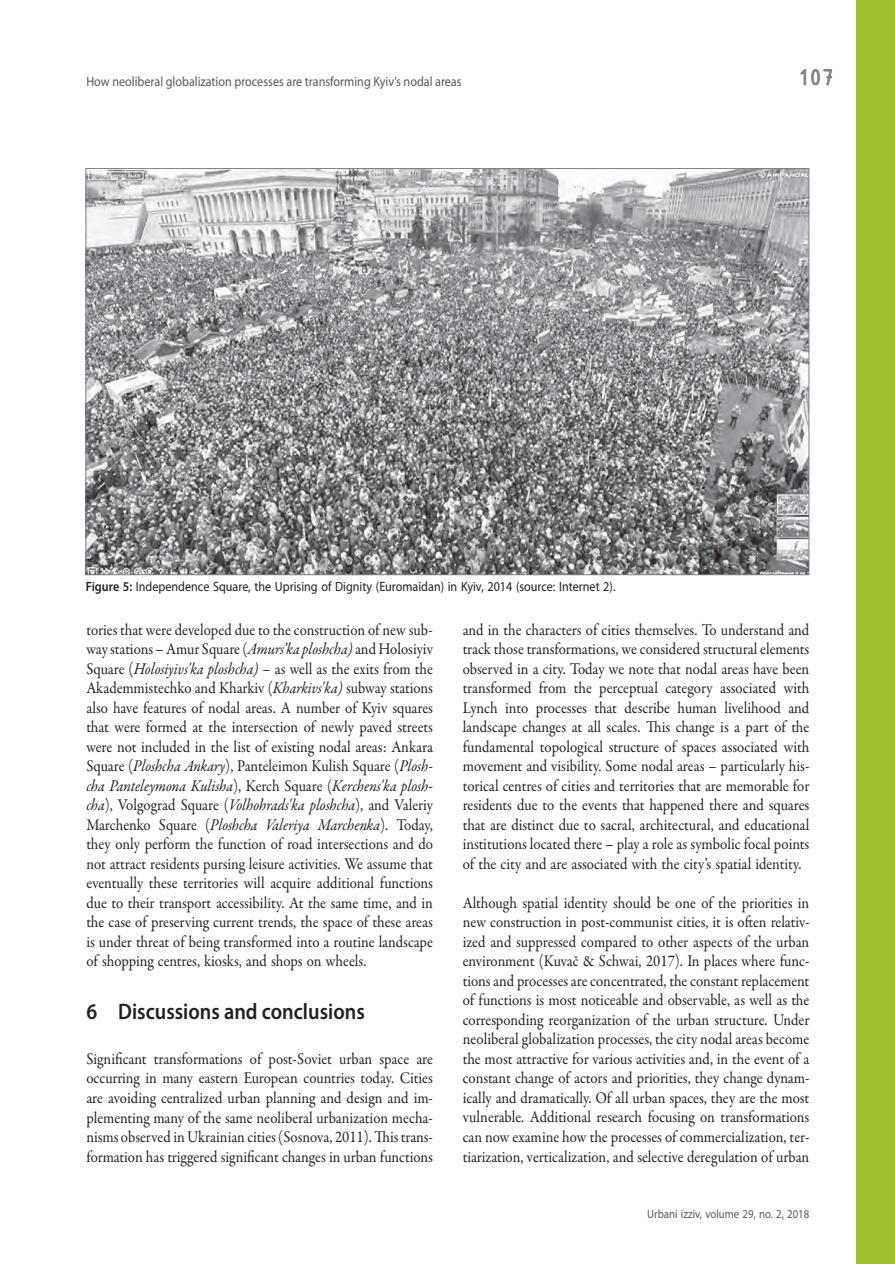
<style>
.page{position:relative;width:895px;height:1264px;background:#fff}
.page>*{position:absolute;margin:0;border:0;box-sizing:border-box;transform-origin:0 0}
.t1{font:24px "ISOCTEUR";color:#808285}
.t2{font:600 22.5px "Myriad Pro";color:#231f20;scale:.9 1}
.t3{font:16.5px/19.5px "Garamond Premr Pro";color:#231f20;text-align:justify;scale:.9 1}
.t4{font:13.5px "Myriad Pro";color:#231f20;scale:.9 1}
.t5{font:13.5px "Myriad Pro";color:#57585a;scale:.9 1}
.t6{font:12px "Myriad Pro";color:#57585a;scale:.9 1}
.s1{font-weight:600}
.s2{font-style:italic}
</style>
<div class="page">
<svg style="left:800px;top:69px;width:32px;height:17px"></svg>
<div style="left:856px;top:0;width:39px;height:1264px;background:#a1c030"></div>
<img style="left:88px;top:170px;width:719px;height:403px">
<p class="t5" style="left:86px;top:74px;width:418px">How neoliberal globalization processes are transforming Kyiv’s nodal areas</p>
<h1 class="t1" style="left:795px;top:62px;width:43px">107</h1>
<p class="t4" style="left:86px;top:578px;width:590px"><span class="s1">Figure 5:</span> Independence Square, the Uprising of Dignity (Euromaidan) in Kyiv, 2014 (source: Internet 2).</p>
<p class="t3" style="left:86px;top:620px;width:387px">tories that were developed due to the construction of new sub&shy;way stations – Amur Square (<span class="s2">Amurs’ka ploshcha)</span> and Holosiyiv Square (<span class="s2">Holosiyivs'ka ploshcha)</span> – as well as the exits from the Akademmistechko and Kharkiv (<span class="s2">Kharkivs'ka)</span> subway stations also have features of nodal areas. A number of Kyiv squares that were formed at the intersection of newly paved streets were not included in the list of existing nodal areas: Ankara Square (<span class="s2">Ploshcha Ankary</span>), Panteleimon Kulish Square (<span class="s2">Plosh&shy;cha Panteleymona Kulisha</span>), Kerch Square (<span class="s2">Kerchens'ka plosh&shy;cha</span>), Volgograd Square (<span class="s2">Volhohrads'ka ploshcha</span>), and Valeriy Marchenko Square (<span class="s2">Ploshcha Valeriya Marchenka</span>). Today, they only perform the function of road intersections and do not attract residents pursing leisure activities. We assume that eventually these territories will acquire additional functions due to their transport accessibility. At the same time, and in the case of preserving current trends, the space of these areas is under threat of being transformed into a routine landscape of shopping centres, kiosks, and shops on wheels.</p>
<h2 class="t2" style="left:86px;top:997px;width:311px">6 Discussions and conclusions</h2>
<p class="t3" style="left:86px;top:1049px;width:387px">Significant transformations of post-Soviet urban space are occurring in many eastern European countries today. Cities are avoiding centralized urban planning and design and im&shy;plementing many of the same neoliberal urbanization mecha&shy;nisms observed in Ukrainian cities (Sosnova, 2011). This trans&shy;formation has triggered significant changes in urban functions</p>
<p class="t3" style="left:463px;top:620px;width:387px">and in the characters of cities themselves. To understand and track those transformations, we considered structural elements observed in a city. Today we note that nodal areas have been transformed from the perceptual category associated with Lynch into processes that describe human livelihood and landscape changes at all scales. This change is a part of the fundamental topological structure of spaces associated with movement and visibility. Some nodal areas – particularly his&shy;torical centres of cities and territories that are memorable for residents due to the events that happened there and squares that are distinct due to sacral, architectural, and educational institutions located there – play a role as symbolic focal points of the city and are associated with the city’s spatial identity.</p>
<p class="t3" style="left:463px;top:893px;width:387px">Although spatial identity should be one of the priorities in new construction in post-communist cities, it is often relativ&shy;ized and suppressed compared to other aspects of the urban environment (Kuvač &amp; Schwai, 2017). In places where func&shy;tions and processes are concentrated, the constant replacement of functions is most noticeable and observable, as well as the corresponding reorganization of the urban structure. Under neoliberal globalization processes, the city nodal areas become the most attractive for various activities and, in the event of a constant change of actors and priorities, they change dynam&shy;ically and dramatically. Of all urban spaces, they are the most vulnerable. Additional research focusing on transformations can now examine how the processes of commercialization, ter&shy;tiarization, verticalization, and selective deregulation of urban</p>
<p class="t6" style="left:647px;top:1207px;width:182px">Urbani izziv, volume 29, no. 2, 2018</p>
</div>
